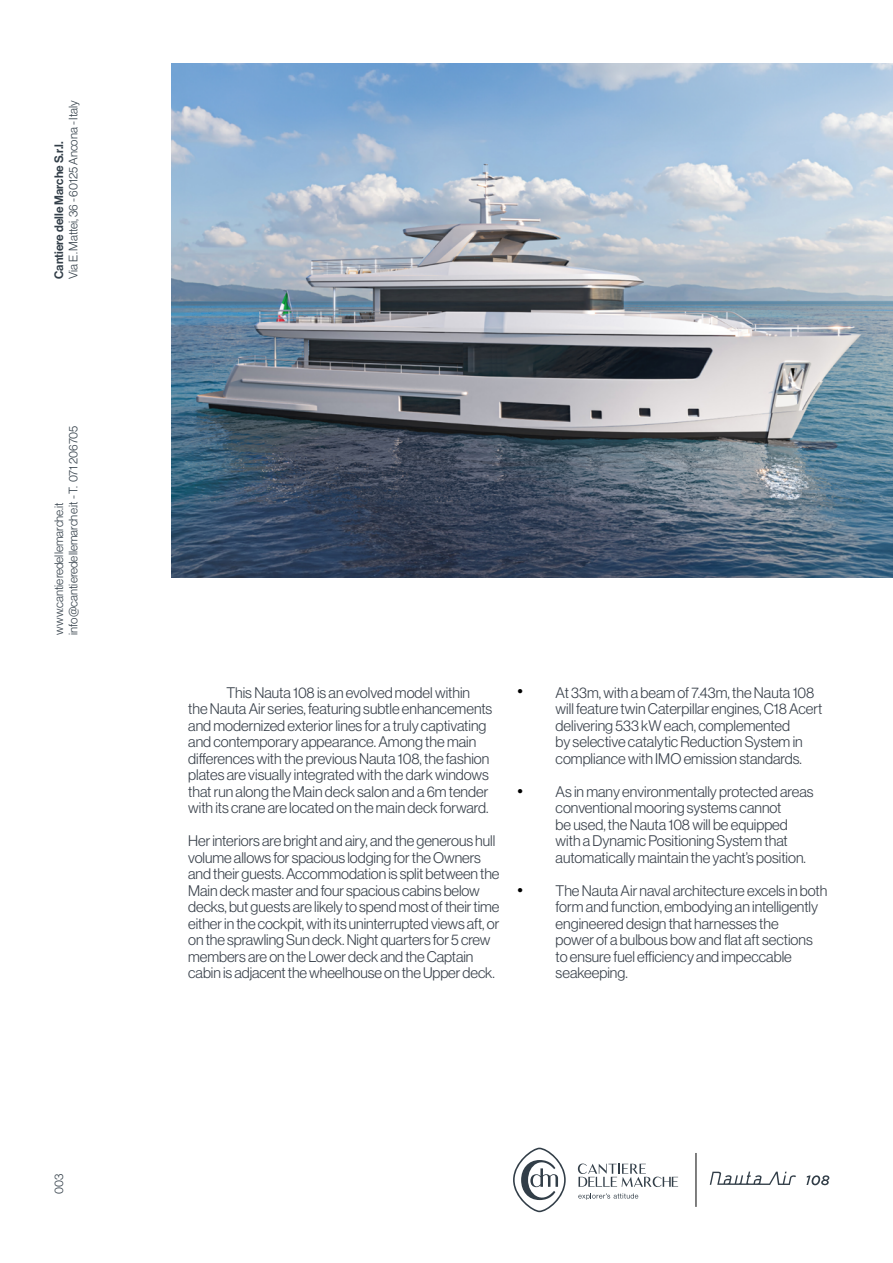
<style>
.page{position:relative;width:893px;height:1263px;background:#fff}
.page>*{position:absolute;margin:0;border:0;box-sizing:border-box;transform-origin:0 0}
.t1{font:18px "N Haas Grotesk DS Pro 55 Rg";color:#000}
.t2{font:15px/16.5px "N Haas Grotesk DS Pro 45 Lt";color:#38404a}
.t3{font:12px/14.4px "N Haas Grotesk DS Pro 45 Lt";color:#323e48}
.t4{font:12px "N Haas Grotesk DS Pro 65 Md";color:#323e48}
</style>
<div class="page">
<hr style="left:696px;top:1153px;width:1px;height:54px;background:#000">
<svg style="left:710px;top:1171px;width:86px;height:14px"></svg>
<svg style="left:806px;top:1175px;width:23px;height:10px"></svg>
<svg style="left:513px;top:1148px;width:53px;height:64px"></svg>
<svg style="left:578px;top:1163px;width:100px;height:37px"></svg>
<img style="left:171px;top:64px;width:722px;height:513px">
<p class="t3" style="left:66px;top:279px;width:180px;rotate:-90deg">Via E. Mattei, 36 - 60125 Ancona - Italy</p>
<p class="t4" style="left:52px;top:279px;width:139px;rotate:-90deg">Cantiere delle Marche S.r.l.</p>
<p class="t3" style="left:52px;top:635px;width:210px;rotate:-90deg">www.cantieredellemarche.it info@cantieredellemarche.it - T. 071 206705</p>
<p class="t3" style="left:52px;top:1194px;width:22px;rotate:-90deg">003</p>
<p class="t2" style="left:188px;top:684px;width:306px;text-indent:38px">This Nauta 108 is an evolved model within the Nauta Air series, featuring subtle enhancements and modernized exterior lines for a truly captivating and contemporary appearance. Among the main differences with the previous Nauta 108, the fashion plates are visually integrated with the dark windows that run along the Main deck salon and a 6m tender with its crane are located on the main deck forward.</p>
<p class="t2" style="left:188px;top:833px;width:313px">Her interiors are bright and airy, and the generous hull volume allows for spacious lodging for the Owners and their guests. Accommodation is split between the Main deck master and four spacious cabins below decks, but guests are likely to spend most of their time either in the cockpit, with its uninterrupted views aft, or on the sprawling Sun deck. Night quarters for 5 crew members are on the Lower deck and the Captain cabin is adjacent the wheelhouse on the Upper deck.</p>
<p class="t1" style="left:517px;top:680px;width:7px">•</p>
<p class="t1" style="left:517px;top:781px;width:7px">•</p>
<p class="t1" style="left:517px;top:879px;width:7px">•</p>
<p class="t2" style="left:556px;top:684px;width:268px">At 33m, with a beam of 7.43m, the Nauta 108 will feature twin Caterpillar engines, C18 Acert delivering 533 kW each, complemented<br>by selective catalytic Reduction System in compliance with IMO emission standards.</p>
<p class="t2" style="left:556px;top:783px;width:260px">As in many environmentally protected areas conventional mooring systems cannot<br>be used, the Nauta 108 will be equipped with a Dynamic Positioning System that automatically maintain the yacht’s position.</p>
<p class="t2" style="left:556px;top:882px;width:273px">The Nauta Air naval architecture excels in both form and function, embodying an intelligently engineered design that harnesses the<br>power of a bulbous bow and flat aft sections to ensure fuel efficiency and impeccable seakeeping.</p>
</div>
